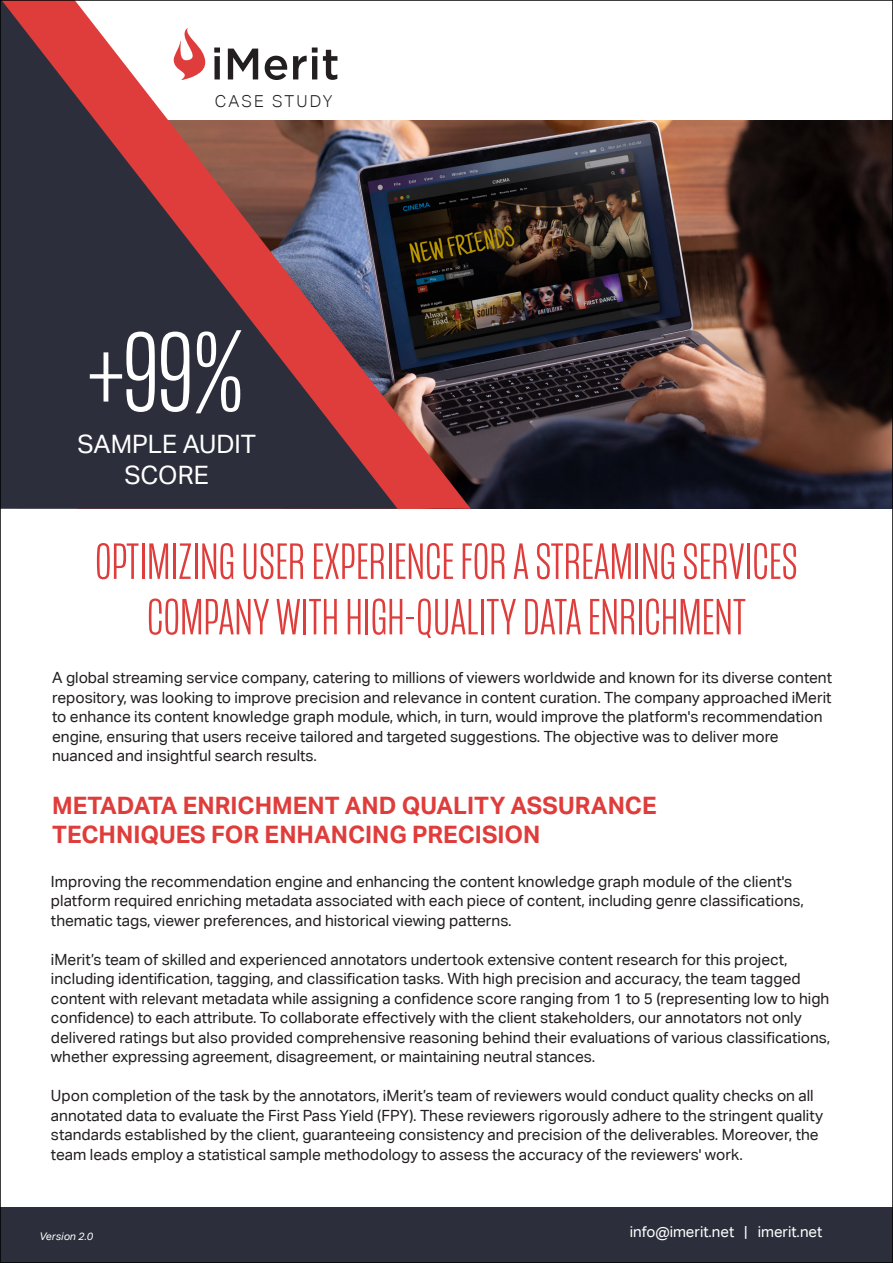
<style>
.page{position:relative;width:893px;height:1263px;background:#fff}
.page>*{position:absolute;margin:0;border:0;box-sizing:border-box;transform-origin:0 0}
.t1{font:300 115.5px "Mongoose";color:#fff}
.t2{font:300 52.2px/55.5px "Mongoose";color:#df3d3b;text-align:center}
.t3{font:25.35px/30.5px "Aktiv Grotesk Corp";color:#fff;text-align:center}
.t4{font:700 24px/28.8px "Aktiv Grotesk Corp";color:#df3d3b}
.t5{font:300 16.5px "Aktiv Grotesk Corp";letter-spacing:.13em;color:#231f20}
.t6{font:15.45px/19.5px "Aktiv Grotesk Corp";color:#231f20}
.t7{font:15px "Aktiv Grotesk Corp";color:#fff}
.t8{font:italic 10.5px "Aktiv Grotesk Corp";color:#fff}
</style>
<div class="page">
<img style="left:471px;top:120px;width:419px;height:389px">
<img style="left:398px;top:120px;width:73px;height:389px">
<svg style="left:3px;top:3px;width:395px;height:506px;background:#73565e"></svg>
<div style="left:0;top:1207px;width:893px;height:56px;background:#2c2f3b"></div>
<svg style="left:265px;top:56px;width:22px;height:24px"></svg>
<svg style="left:293px;top:48px;width:44px;height:32px"></svg>
<svg style="left:173px;top:28px;width:35px;height:52px"></svg>
<svg style="left:214px;top:48px;width:6px;height:31px"></svg>
<svg style="left:228px;top:49px;width:30px;height:30px"></svg>
<p class="t5" style="left:215px;top:92px;width:119px">CASE STUDY</p>
<h1 class="t1" style="left:89px;top:306px;width:157px">+99%</h1>
<h3 class="t3" style="left:77px;top:429px;width:180px">SAMPLE AUDIT<br>SCORE</h3>
<h2 class="t2" style="left:95px;top:534px;width:704px">OPTIMIZING USER EXPERIENCE FOR A STREAMING SERVICES<br>COMPANY WITH HIGH-QUALITY DATA ENRICHMENT</h2>
<p class="t6" style="left:52px;top:668px;width:781px">A global streaming service company, catering to millions of viewers worldwide and known for its diverse content repository, was looking to improve precision and relevance in content curation. The company approached iMerit to enhance its content knowledge graph module, which, in turn, would improve the platform's recommendation engine, ensuring that users receive tailored and targeted suggestions. The objective was to deliver more nuanced and insightful search results.</p>
<h3 class="t4" style="left:52px;top:791px;width:606px">METADATA ENRICHMENT AND QUALITY ASSURANCE<br>TECHNIQUES FOR ENHANCING PRECISION</h3>
<p class="t6" style="left:51px;top:871px;width:754px">Improving the recommendation engine and enhancing the content knowledge graph module of the client's platform required enriching metadata associated with each piece of content, including genre classifications, thematic tags, viewer preferences, and historical viewing patterns.</p>
<p class="t6" style="left:51px;top:949px;width:781px">iMerit’s team of skilled and experienced annotators undertook extensive content research for this project, including identification, tagging, and classification tasks. With high precision and accuracy, the team tagged content with relevant metadata while assigning a confidence score ranging from 1 to 5 (representing low to high confidence) to each attribute. To collaborate effectively with the client stakeholders, our annotators not only delivered ratings but also provided comprehensive reasoning behind their evaluations of various classifications, whether expressing agreement, disagreement, or maintaining neutral stances.</p>
<p class="t6" style="left:51px;top:1086px;width:774px">Upon completion of the task by the annotators, iMerit’s team of reviewers would conduct quality checks on all annotated data to evaluate the First Pass Yield (FPY). These reviewers rigorously adhere to the stringent quality standards established by the client, guaranteeing consistency and precision of the deliverables. Moreover, the team leads employ a statistical sample methodology to assess the accuracy of the reviewers' work.</p>
<p class="t8" style="left:40px;top:1230px;width:55px">Version 2.0</p>
<p class="t7" style="left:630px;top:1223px;width:194px">info@imerit.net | imerit.net</p>
</div>
